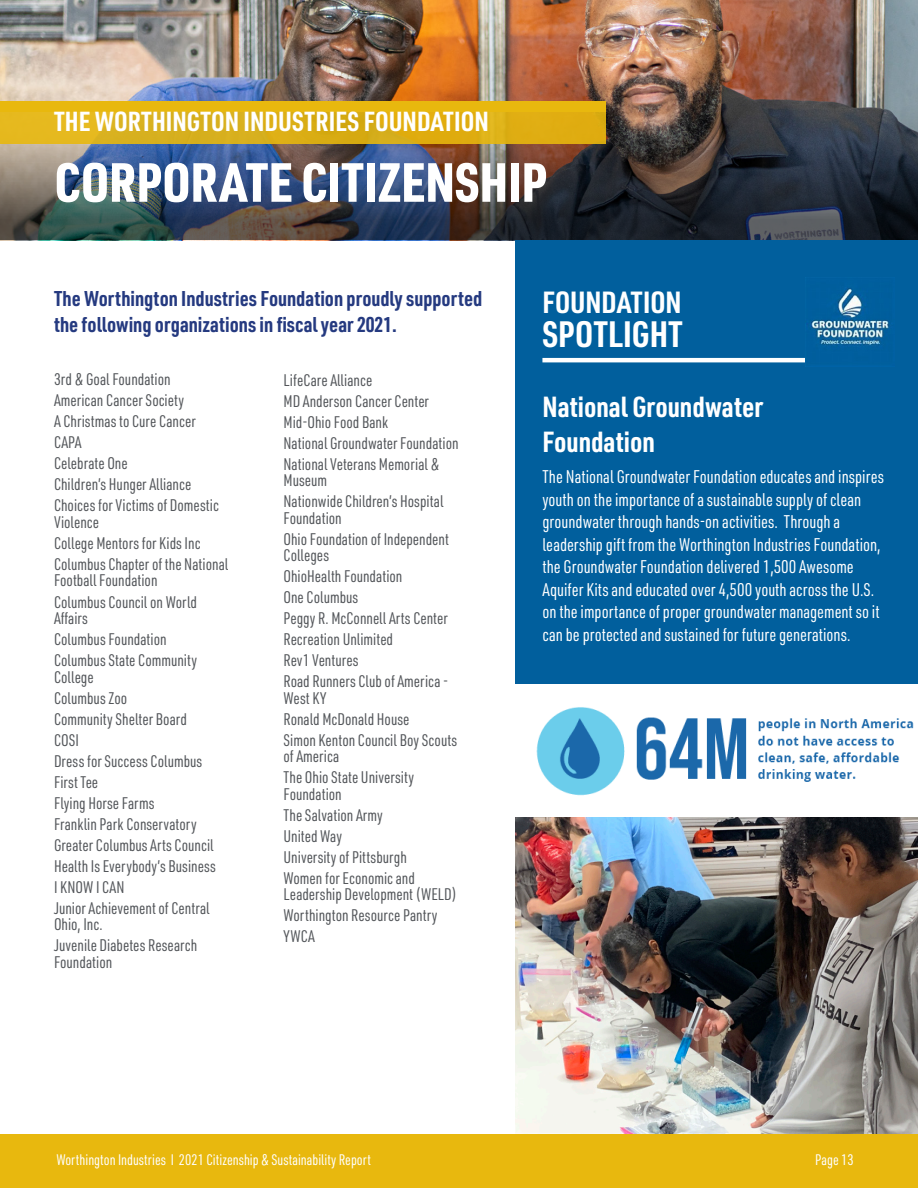
<style>
.page{position:relative;width:918px;height:1188px;background:#fff}
.page>*{position:absolute;margin:0;border:0;box-sizing:border-box;transform-origin:0 0}
.t1{font:900 54px "URWDIN Cond";letter-spacing:.005em;color:#fff}
.t2{font:700 36px "URWDIN Cond";letter-spacing:.005em;color:#fff}
.t3{font:700 30px "URWDIN Cond";color:#fff}
.t4{font:700 28.5px/34.2px "URWDIN Cond";color:#fff}
.t5{font:700 27px "URWDIN Cond";color:#fff}
.t6{font:700 21px/25.2px "URWDIN Cond";color:#253a80}
.t7{font:18px/22.5px "URWDIN Cond";color:#fff}
.t8{font:16.5px/21px "URWDIN Cond";color:#53565a}
.t9{font:15px "URWDIN Cond";color:#fff}
</style>
<div class="page">
<img style="left:0;top:0;width:918px;height:47px">
<div style="left:515px;top:240px;width:403px;height:445px;background:#015f9d"></div>
<hr style="left:542px;top:358px;width:335px;height:4px;background:#fff">
<img style="left:806px;top:288px;width:86px;height:74px">
<div style="left:0;top:1134px;width:918px;height:54px;background:#e8b80e"></div>
<img style="left:0;top:47px;width:918px;height:193px">
<div style="left:0;top:102px;width:606px;height:41px;background:linear-gradient(to bottom,#e6b610,#d9ad1b)"></div>
<img style="left:515px;top:817px;width:403px;height:317px">
<img style="left:536px;top:707px;width:378px;height:89px">
<h3 class="t5" style="left:54px;top:103px;width:436px">THE WORTHINGTON INDUSTRIES FOUNDATION</h3>
<h1 class="t1" style="left:55px;top:145px;width:494px">CORPORATE CITIZENSHIP</h1>
<p class="t6" style="left:54px;top:286px;width:430px">The Worthington Industries Foundation proudly supported the following organizations in fiscal year 2021.</p>
<p class="t8" style="left:54px;top:369px;width:166px">3rd &amp; Goal Foundation<br>American Cancer Society<br>A Christmas to Cure Cancer<br>CAPA<br>Celebrate One<br>Children’s Hunger Alliance<br>Choices for Victims of Domestic</p>
<p class="t8" style="left:54px;top:511px;width:176px">Violence<br>College Mentors for Kids Inc<br>Columbus Chapter of the National</p>
<p class="t8" style="left:54px;top:570px;width:145px">Football Foundation<br>Columbus Council on World</p>
<p class="t8" style="left:54px;top:607px;width:145px">Affairs<br>Columbus Foundation<br>Columbus State Community</p>
<p class="t8" style="left:54px;top:666px;width:163px">College<br>Columbus Zoo<br>Community Shelter Board<br>COSI<br>Dress for Success Columbus<br>First Tee<br>Flying Horse Farms<br>Franklin Park Conservatory<br>Greater Columbus Arts Council<br>Health Is Everybody’s Business<br>I KNOW I CAN<br>Junior Achievement of Central</p>
<p class="t8" style="left:54px;top:913px;width:145px">Ohio, Inc.<br>Juvenile Diabetes Research</p>
<p class="t8" style="left:54px;top:951px;width:60px">Foundation</p>
<p class="t8" style="left:283px;top:369px;width:177px">LifeCare Alliance<br>MD Anderson Cancer Center<br>Mid-Ohio Food Bank<br>National Groundwater Foundation<br>National Veterans Memorial &amp;</p>
<p class="t8" style="left:283px;top:469px;width:162px">Museum<br>Nationwide Children’s Hospital</p>
<p class="t8" style="left:283px;top:507px;width:167px">Foundation<br>Ohio Foundation of Independent</p>
<p class="t8" style="left:283px;top:544px;width:166px">Colleges<br>OhioHealth Foundation<br>One Columbus<br>Peggy R. McConnell Arts Center<br>Recreation Unlimited<br>Rev1 Ventures<br>Road Runners Club of America -</p>
<p class="t8" style="left:283px;top:687px;width:175px">West KY<br>Ronald McDonald House<br>Simon Kenton Council Boy Scouts</p>
<p class="t8" style="left:283px;top:745px;width:132px">of America<br>The Ohio State University</p>
<p class="t8" style="left:283px;top:783px;width:133px">Foundation<br>The Salvation Army<br>United Way<br>University of Pittsburgh<br>Women for Economic and</p>
<p class="t8" style="left:283px;top:883px;width:175px">Leadership Development (WELD)<br>Worthington Resource Pantry<br>YWCA</p>
<h3 class="t3" style="left:542px;top:282px;width:141px">FOUNDATION</h3>
<h2 class="t2" style="left:542px;top:310px;width:142px">SPOTLIGHT</h2>
<h3 class="t4" style="left:542px;top:389px;width:222px">National Groundwater<br>Foundation</h3>
<p class="t7" style="left:542px;top:465px;width:343px">The National Groundwater Foundation educates and inspires youth on the importance of a sustainable supply of clean groundwater through hands-on activities. Through a leadership gift from the Worthington Industries Foundation, the Groundwater Foundation delivered 1,500 Awesome Aquifer Kits and educated over 4,500 youth across the U.S. on the importance of proper groundwater management so it can be protected and sustained for future generations.</p>
<p class="t9" style="left:56px;top:1150px;width:316px">Worthington Industries I 2021 Citizenship &amp; Sustainability Report</p>
<p class="t9" style="left:815px;top:1150px;width:40px">Page 13</p>
</div>
